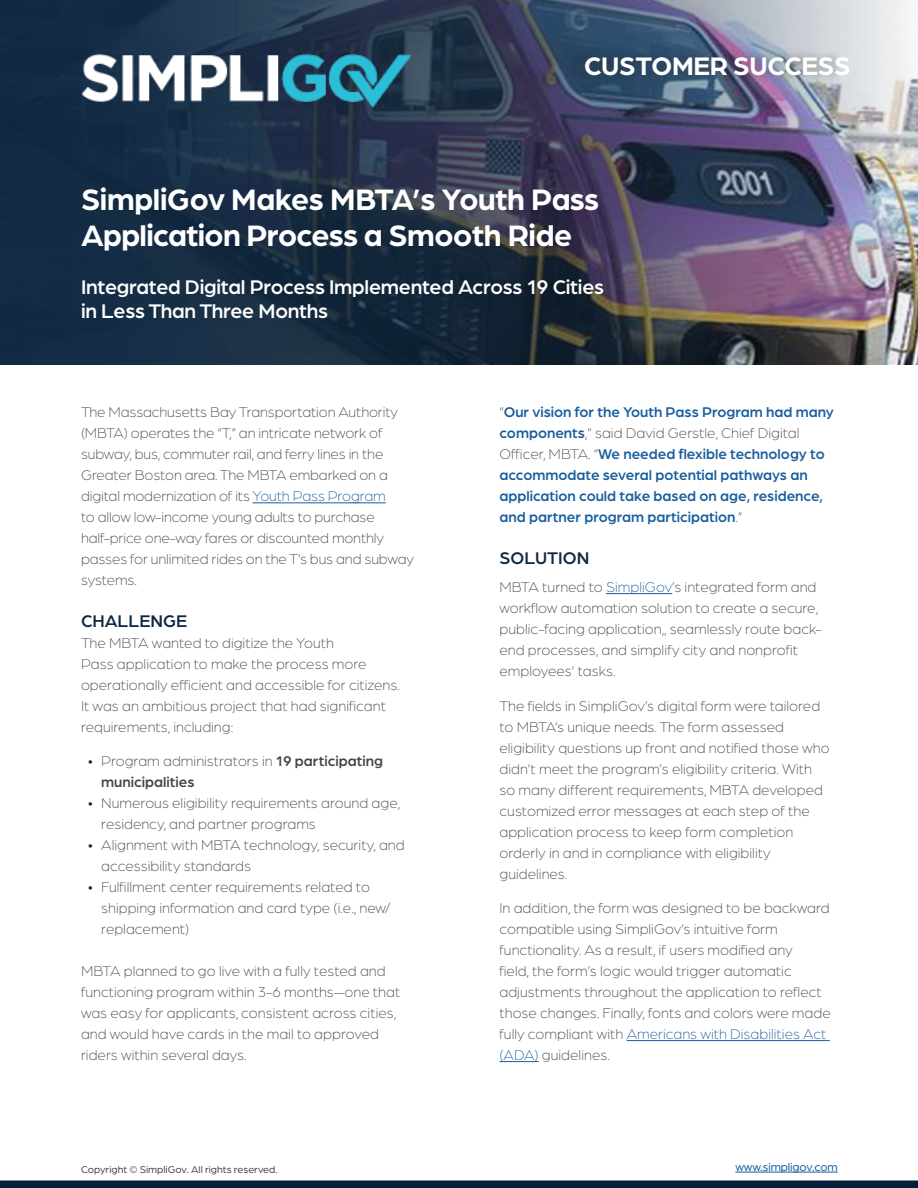
<style>
.page{position:relative;width:918px;height:1188px;background:#fff}
.page>*{position:absolute;margin:0;border:0;box-sizing:border-box;transform-origin:0 0}
.t1{font:700 31.5px/36px "Arboria";letter-spacing:-.02em;color:#fff}
.t2{font:700 27px "Arboria";letter-spacing:-.01em;color:#fff}
.t3{font:500 21px/24px "Arboria";letter-spacing:-.01em;color:#fff}
.t4{font:500 18px "Arboria";color:#0f2943}
.t5{font:300 15px/21px "Arboria";color:#444}
.t6{font:500 15px/21px "Arboria";color:#175d9e}
.t7{font:500 15px/21px "Arboria";color:#444}
.t8{font:12px "Arboria";letter-spacing:-.01em;color:#175d9e}
.t9{font:10.5px "Arboria";color:#434343}
.s1{color:#175d9e}
.s2{font-weight:300;color:#231f20}
.s3{font-weight:300}
.s4{color:#231f20}
.s5{font-weight:300;color:#444}
</style>
<div class="page">
<img style="left:0;top:0;width:918px;height:364px">
<img style="left:81px;top:55px;width:330px;height:53px">
<hr style="left:253px;top:502px;width:133px;height:1px;background:#175d9e">
<hr style="left:606px;top:593px;width:66px;height:1px;background:#175d9e">
<hr style="left:627px;top:1040px;width:203px;height:1px;background:#175d9e">
<hr style="left:500px;top:1061px;width:39px;height:1px;background:#175d9e">
<hr style="left:735px;top:1172px;width:103px;height:1px;background:#175d9e">
<div style="left:0;top:1181px;width:917px;height:6px;background:#061f39"></div>
<div style="left:0;top:1180px;width:918px;height:8px;border:2px solid #061f39"></div>
<div style="left:564px;top:49px;width:280px;height:34px;background:#231f20;opacity:.17"></div>
<h2 class="t2" style="left:584px;top:55px;width:268px">CUSTOMER SUCCESS</h2>
<h1 class="t1" style="left:81px;top:182px;width:520px">SimpliGov Makes MBTA’s Youth Pass<br>Application Process a Smooth Ride</h1>
<h3 class="t3" style="left:81px;top:276px;width:525px">Integrated Digital Process Implemented Across 19 Cities in Less Than Three Months</h3>
<p class="t5" style="left:81px;top:403px;width:334px">The Massachusetts Bay Transportation Authority (MBTA) operates the “T,” an intricate network of subway, bus, commuter rail, and ferry lines in the Greater Boston area. The MBTA embarked on a digital modernization of its <span class="s1">Youth Pass Program<br></span>to allow low-income young adults to purchase half-price one-way fares or discounted monthly passes for unlimited rides on the T’s bus and subway systems.</p>
<p class="t4" style="left:81px;top:614px;width:108px">CHALLENGE</p>
<p class="t5" style="left:81px;top:633px;width:321px">The MBTA wanted to digitize the Youth<br>Pass application to make the process more operationally efficient and accessible for citizens.<br>It was an ambitious project that had significant requirements, including:</p>
<p class="t7" style="left:101px;top:751px;width:283px;text-indent:-14px"><span class="s2">•</span> <span class="s3">Program administrators in</span> 19 participating municipalities</p>
<p class="t5" style="left:101px;top:793px;width:301px;text-indent:-14px"><span class="s4">•</span> Numerous eligibility requirements around age, residency, and partner programs</p>
<p class="t5" style="left:101px;top:835px;width:305px;text-indent:-14px"><span class="s4">•</span> Alignment with MBTA technology, security, and accessibility standards</p>
<p class="t5" style="left:101px;top:877px;width:291px;text-indent:-14px"><span class="s4">•</span> Fulfillment center requirements related to shipping information and card type (i.e., new/ replacement)</p>
<p class="t5" style="left:81px;top:961px;width:321px">MBTA planned to go live with a fully tested and functioning program within 3-6 months—one that was easy for applicants, consistent across cities, and would have cards in the mail to approved riders within several days.</p>
<p class="t6" style="left:499px;top:403px;width:336px"><span class="s5">“</span>Our vision for the Youth Pass Program had many components<span class="s5">,” said David Gerstle, Chief Digital Officer, MBTA. “</span>We needed flexible technology to accommodate several potential pathways an application could take based on age, residence, and partner program participation<span class="s5">.”</span></p>
<p class="t4" style="left:500px;top:552px;width:91px">SOLUTION</p>
<p class="t5" style="left:500px;top:578px;width:324px">MBTA turned to <span class="s1">SimpliGov</span>’s integrated form and workflow automation solution to create a secure, public-facing application,, seamlessly route back&shy;end processes, and simplify city and nonprofit employees’ tasks.</p>
<p class="t5" style="left:500px;top:696px;width:332px">The fields in SimpliGov’s digital form were tailored to MBTA’s unique needs. The form assessed eligibility questions up front and notified those who didn’t meet the program’s eligibility criteria. With so many different requirements, MBTA developed customized error messages at each step of the application process to keep form completion orderly in and in compliance with eligibility guidelines.</p>
<p class="t5" style="left:500px;top:899px;width:333px">In addition, the form was designed to be backward compatible using SimpliGov’s intuitive form functionality. As a result, if users modified any<br>field, the form’s logic would trigger automatic adjustments throughout the application to reflect those changes. Finally, fonts and colors were made fully compliant with <span class="s1">Americans with Disabilities Act (ADA)</span> guidelines.</p>
<p class="t9" style="left:81px;top:1165px;width:198px">Copyright © SimpliGov. All rights reserved.</p>
<p class="t8" style="left:735px;top:1163px;width:104px">www.simpligov.com</p>
</div>
